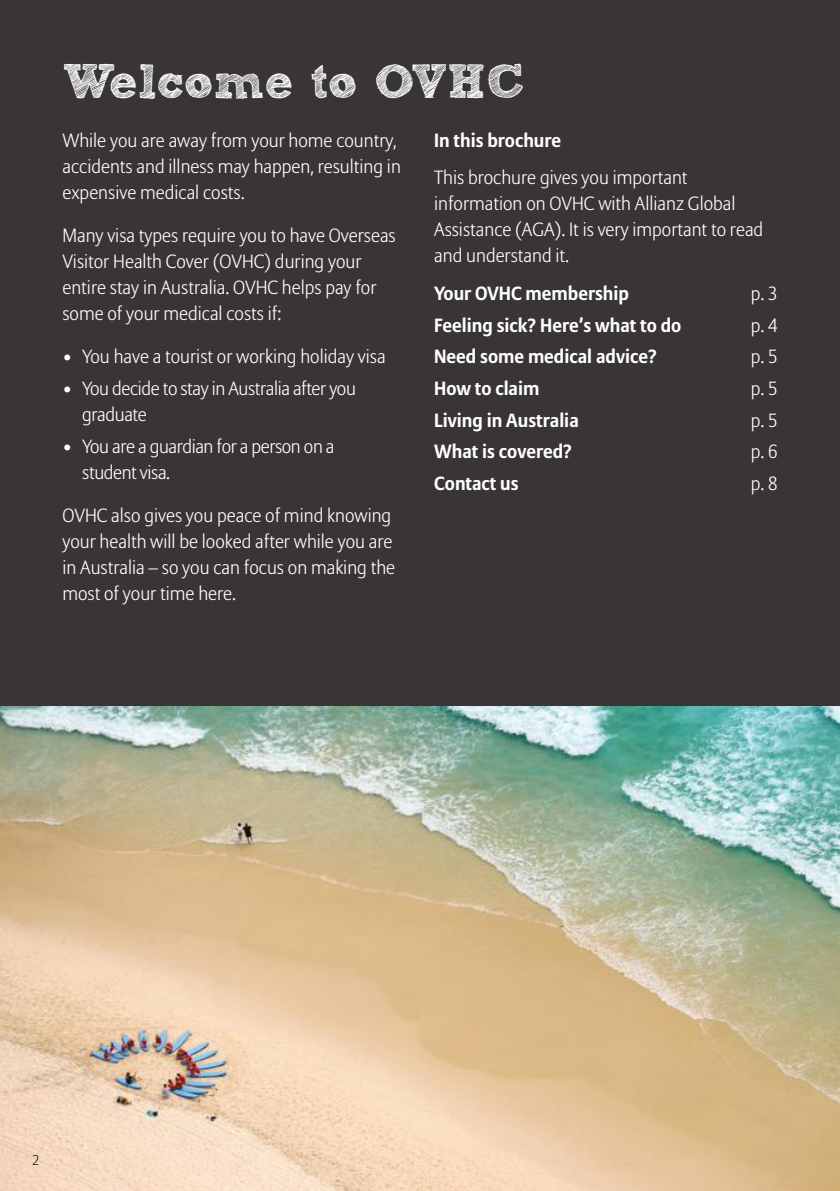
<style>
.page{position:relative;width:840px;height:1191px;background:#fff}
.page>*{position:absolute;margin:0;border:0;box-sizing:border-box;transform-origin:0 0}
.t1{font:700 48px "freeversion Sketch Block";color:#fff}
.t2{font:300 19px/26px "Allianz Sans";color:#fff}
.t3{font:700 19px "Allianz Sans";color:#fff}
.t4{font:300 19px/26px "Allianz Sans";letter-spacing:-.02em;color:#fff}
.t5{font:300 14px "Allianz Sans";color:#241f1f}
</style>
<div class="page">
<div style="left:0;top:0;width:839px;height:1191px;background:#393535"></div>
<img style="left:0;top:706px;width:839px;height:485px">
<h1 class="t1" style="left:62px;top:64px;width:463px">Welcome to OVHC</h1>
<p class="t2" style="left:62px;top:127px;width:340px">While you are away from your home country, accidents and illness may happen, resulting in expensive medical costs.</p>
<p class="t2" style="left:62px;top:222px;width:334px">Many visa types require you to have Overseas Visitor Health Cover (OVHC) during your entire stay in Australia. OVHC helps pay for some of your medical costs if:</p>
<p class="t2" style="left:62px;top:343px;width:324px">• You have a tourist or working holiday visa</p>
<p class="t4" style="left:82px;top:375px;width:275px;text-indent:-20px">• You decide to stay in Australia after you graduate</p>
<p class="t4" style="left:82px;top:433px;width:253px;text-indent:-20px">• You are a guardian for a person on a student visa.</p>
<p class="t2" style="left:62px;top:502px;width:334px">OVHC also gives you peace of mind knowing your health will be looked after while you are in Australia – so you can focus on making the most of your time here.</p>
<p class="t3" style="left:434px;top:129px;width:128px">In this brochure</p>
<p class="t2" style="left:434px;top:164px;width:330px">This brochure gives you important information on OVHC with Allianz Global Assistance (AGA). It is very important to read and understand it.</p>
<p class="t3" style="left:434px;top:282px;width:196px">Your OVHC membership</p>
<p class="t2" style="left:750px;top:280px;width:28px">p. 3</p>
<p class="t3" style="left:434px;top:313px;width:248px">Feeling sick? Here’s what to do</p>
<p class="t2" style="left:750px;top:311px;width:28px">p. 4</p>
<p class="t3" style="left:434px;top:345px;width:224px">Need some medical advice?</p>
<p class="t2" style="left:750px;top:343px;width:28px">p. 5</p>
<p class="t3" style="left:434px;top:377px;width:107px">How to claim</p>
<p class="t2" style="left:750px;top:375px;width:28px">p. 5</p>
<p class="t3" style="left:434px;top:408px;width:146px">Living in Australia</p>
<p class="t2" style="left:750px;top:407px;width:28px">p. 5</p>
<p class="t3" style="left:434px;top:440px;width:139px">What is covered?</p>
<p class="t2" style="left:750px;top:438px;width:28px">p. 6</p>
<p class="t3" style="left:434px;top:472px;width:86px">Contact us</p>
<p class="t2" style="left:750px;top:470px;width:28px">p. 8</p>
<p class="t5" style="left:33px;top:1151px;width:8px">2</p>
</div>
